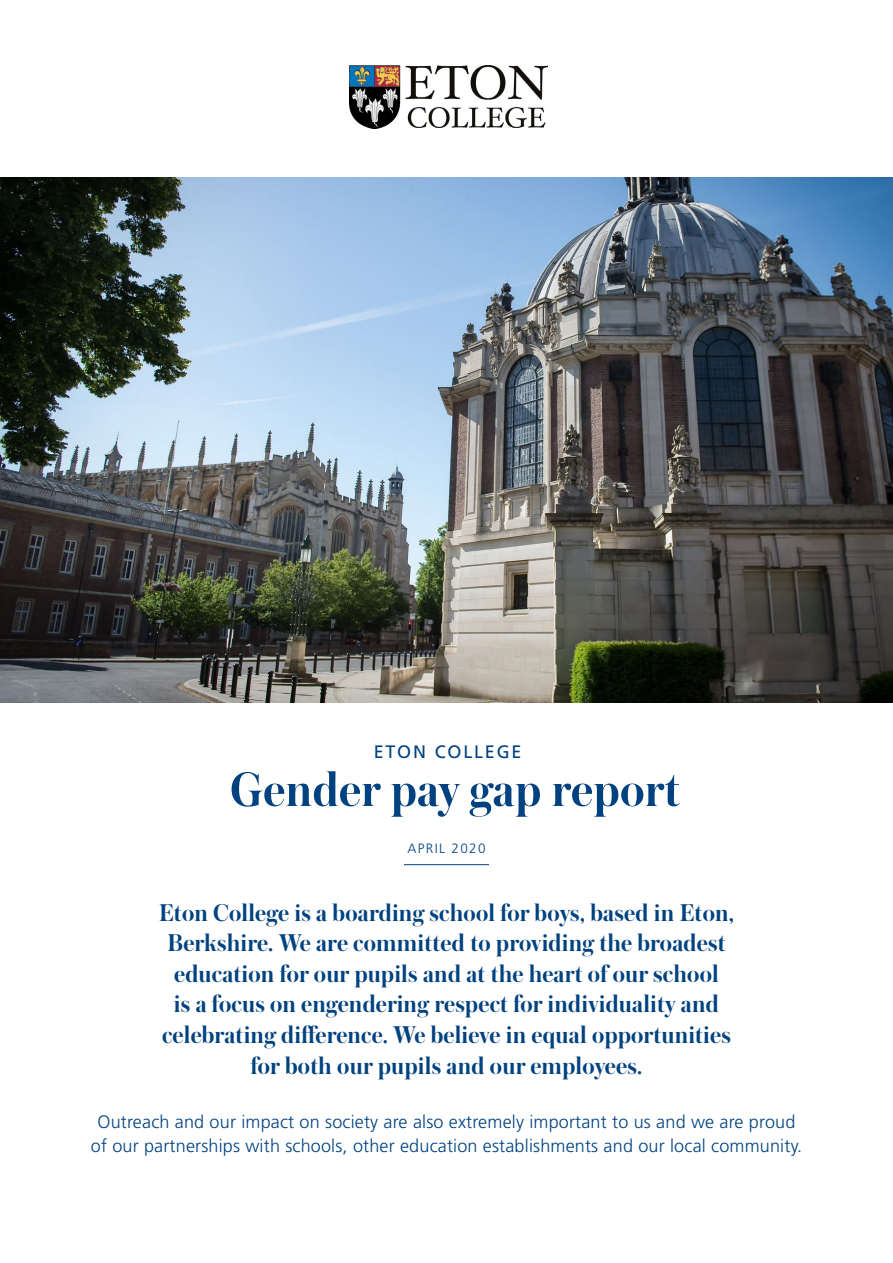
<style>
.page{position:relative;width:893px;height:1263px;background:#fff}
.page>*{position:absolute;margin:0;border:0;box-sizing:border-box;transform-origin:0 0}
.t1{font:600 50.7px "Austin";letter-spacing:.01em;color:#00427f}
.t2{font:600 25.5px/30.6px "Austin";letter-spacing:.01em;color:#00427f;text-align:center}
.t3{font:300 18px/24px "Frutiger";letter-spacing:.01em;color:#00427f;text-align:center}
.t4{font:18px "Frutiger";letter-spacing:.1em;color:#00427f}
.t5{font:300 13.5px "Frutiger";letter-spacing:.1em;color:#00427f}
</style>
<div class="page">
<img style="left:349px;top:65px;width:198px;height:63px">
<hr style="left:404px;top:864px;width:85px;height:1px;background:#00427f">
<img style="left:0;top:178px;width:893px;height:524px">
<p class="t4" style="left:374px;top:741px;width:149px">ETON COLLEGE</p>
<p class="t1" style="left:230px;top:754px;width:451px">Gender pay gap report</p>
<p class="t5" style="left:407px;top:840px;width:80px">APRIL 2020</p>
<p class="t2" style="left:159px;top:896px;width:576px">Eton College is a boarding school for boys, based in Eton, Berkshire. We are committed to providing the broadest education for our pupils and at the heart of our school<br>is a focus on engendering respect for individuality and celebrating difference. We believe in equal opportunities for both our pupils and our employees.</p>
<p class="t3" style="left:91px;top:1110px;width:713px">Outreach and our impact on society are also extremely important to us and we are proud of our partnerships with schools, other education establishments and our local community.</p>
</div>
